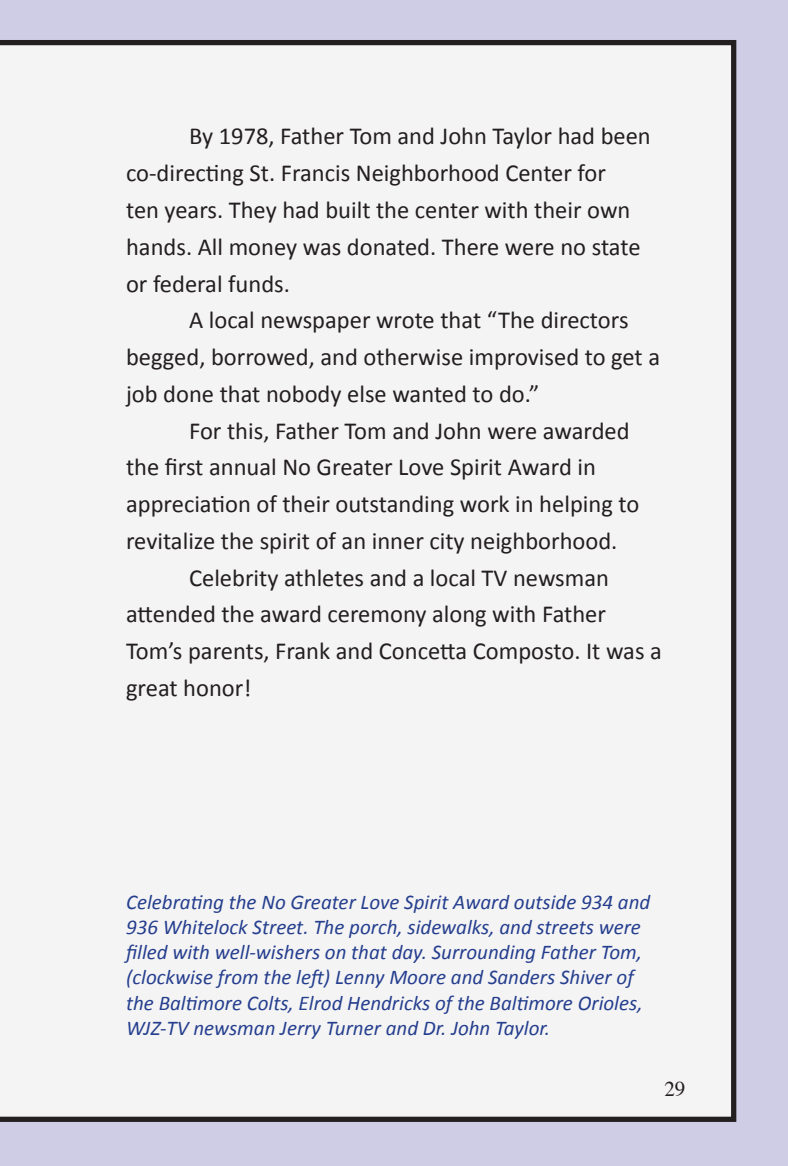
<style>
.page{position:relative;width:788px;height:1166px;background:#fff}
.page>*{position:absolute;margin:0;border:0;box-sizing:border-box;transform-origin:0 0}
.t1{font:24.5px/36.8px "Calibri";color:#231f20}
.t2{font:italic 21px/25.2px "Calibri";color:#253f8e}
.t3{font:21px "Times";color:#231f20}
</style>
<div class="page">
<div style="left:0;top:1121px;width:735px;height:45px;background:#cfcce5"></div>
<div style="left:735px;top:0;width:53px;height:1166px;background:#cfcce5"></div>
<div style="left:1px;top:0;width:780px;height:44px;background:#cfcce5"></div>
<div style="left:0;top:40px;width:736px;height:1081px;background:#f5f4f5"></div>
<p class="t1" style="left:126px;top:118px;width:526px;text-indent:63px">By 1978, Father Tom and John Taylor had been co-directing St. Francis Neighborhood Center for<br>ten years. They had built the center with their own hands. All money was donated. There were no state or federal funds.</p>
<p class="t1" style="left:126px;top:302px;width:535px;text-indent:63px">A local newspaper wrote that “The directors begged, borrowed, and otherwise improvised to get a job done that nobody else wanted to do.”</p>
<p class="t1" style="left:189px;top:412px;width:442px">For this, Father Tom and John were awarded</p>
<p class="t1" style="left:126px;top:449px;width:471px">the first annual No Greater Love Spirit Award in</p>
<p class="t1" style="left:126px;top:485px;width:514px">appreciation of their outstanding work in helping to</p>
<p class="t1" style="left:126px;top:522px;width:493px">revitalize the spirit of an inner city neighborhood.</p>
<p class="t1" style="left:189px;top:559px;width:421px">Celebrity athletes and a local TV newsman</p>
<p class="t1" style="left:126px;top:596px;width:481px">attended the award ceremony along with Father</p>
<p class="t1" style="left:126px;top:632px;width:537px">Tom’s parents, Frank and Concetta Composto. It was a</p>
<p class="t1" style="left:126px;top:669px;width:127px">great honor!</p>
<p class="t2" style="left:126px;top:888px;width:525px">Celebrating the No Greater Love Spirit Award outside 934 and 936 Whitelock Street. The porch, sidewalks, and streets were filled with well-wishers on that day. Surrounding Father Tom, (clockwise from the left) Lenny Moore and Sanders Shiver of the Baltimore Colts, Elrod Hendricks of the Baltimore Orioles, WJZ-TV newsman Jerry Turner and Dr. John Taylor.</p>
<p class="t3" style="left:664px;top:1069px;width:22px">29</p>
</div>
